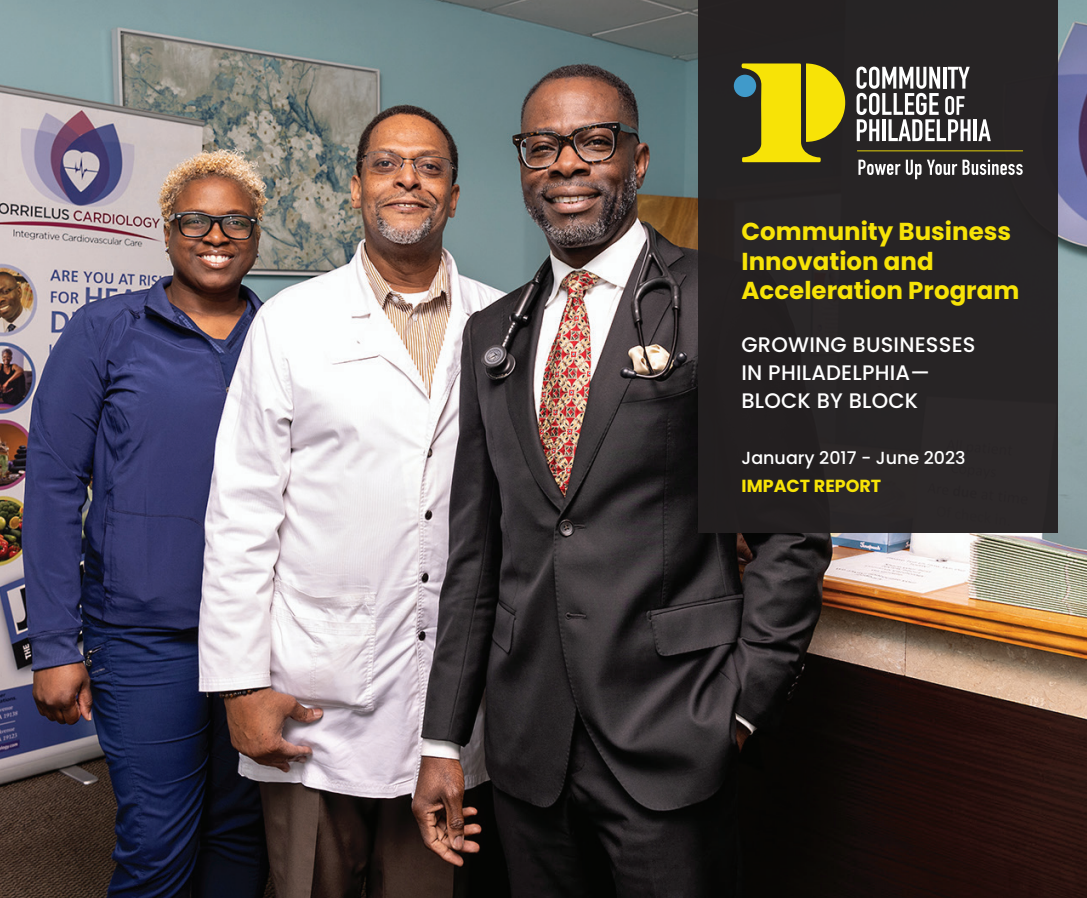
<style>
.page{position:relative;width:1087px;height:898px;background:#fff}
.page>*{position:absolute;margin:0;border:0;box-sizing:border-box;transform-origin:0 0}
.t1{font:700 24.5px/29.4px "Poppins";color:#f7e307}
.t2{font:500 21px/28px "Poppins";letter-spacing:.01em;color:#fff}
.t3{font:500 17.5px "Poppins";color:#fff}
.t4{font:700 17.5px "Poppins";color:#f7e307}
</style>
<div class="page">
<img style="left:0;top:0;width:1087px;height:898px">
<div style="left:698px;top:0;width:359px;height:532px;background:#231f20"></div>
<div style="left:734px;top:75px;width:22px;height:22px;background:#409aca;border-radius:50%"></div>
<svg style="left:741px;top:63px;width:104px;height:99px"></svg>
<svg style="left:856px;top:67px;width:114px;height:74px"></svg>
<hr style="left:973px;top:119px;width:4px;height:22px;background:#fff">
<svg style="left:978px;top:119px;width:13px;height:22px"></svg>
<svg style="left:858px;top:160px;width:42px;height:15px"></svg>
<svg style="left:906px;top:160px;width:15px;height:19px"></svg>
<svg style="left:927px;top:160px;width:95px;height:15px"></svg>
<hr style="left:857px;top:150px;width:166px;height:1px;background:#f7e307">
<p class="t1" style="left:741px;top:217px;width:279px">Community Business<br>Innovation and<br>Acceleration Program</p>
<p class="t2" style="left:741px;top:330px;width:236px">GROWING BUSINESSES<br>IN PHILADELPHIA—<br>BLOCK BY BLOCK</p>
<p class="t3" style="left:741px;top:447px;width:226px">January 2017 - June 2023</p>
<p class="t4" style="left:741px;top:475px;width:141px">IMPACT REPORT</p>
</div>
